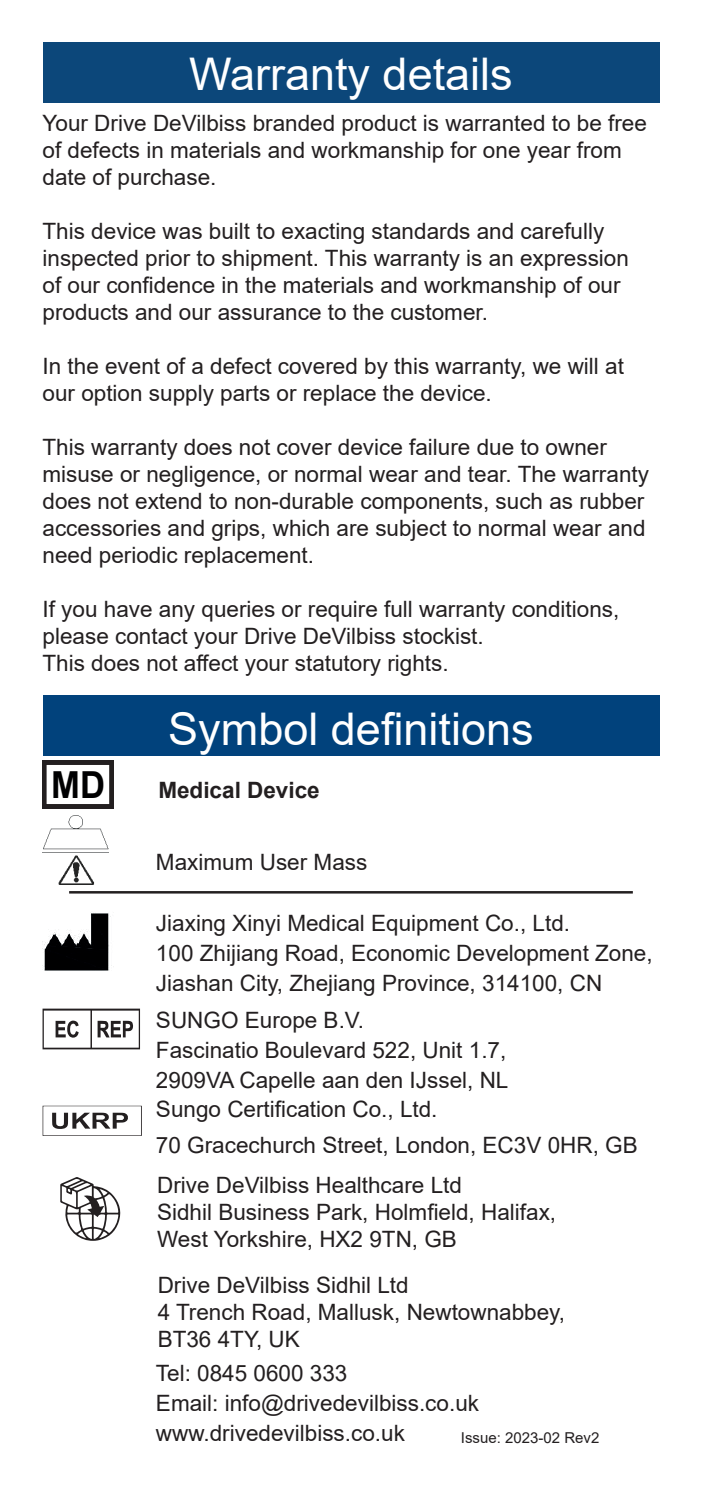
<style>
.page{position:relative;width:702px;height:1489px;background:#fff}
.page>*{position:absolute;margin:0;border:0;box-sizing:border-box;transform-origin:0 0}
.t1{font:45px "Arial";color:#fff}
.t2{font:700 37.25px "Arial";color:#000001;scale:.93 1}
.t3{font:22.5px/27px "Arial";color:#231f20}
.t4{font:700 22.5px "Arial";color:#231f20}
.t5{font:15px "Arial";color:#231f20}
</style>
<div class="page">
<div style="left:43px;top:43px;width:616px;height:60px;background:#0c477a"></div>
<div style="left:43px;top:694px;width:616px;height:61px;background:#01427c"></div>
<svg style="left:43px;top:760px;width:71px;height:48px"></svg>
<img style="left:43px;top:815px;width:65px;height:69px">
<svg style="left:60px;top:1177px;width:61px;height:63px"></svg>
<img style="left:44px;top:912px;width:68px;height:59px">
<hr style="left:69px;top:891px;width:563px;height:2px;background:#231f20">
<svg style="left:43px;top:1008px;width:97px;height:41px"></svg>
<svg style="left:43px;top:1105px;width:99px;height:30px"></svg>
<h1 class="t1" style="left:189px;top:43px;width:325px">Warranty details</h1>
<p class="t3" style="left:43px;top:109px;width:606px">Your Drive DeVilbiss branded product is warranted to be free of defects in materials and workmanship for one year from date of purchase.</p>
<p class="t3" style="left:43px;top:217px;width:588px">This device was built to exacting standards and carefully inspected prior to shipment. This warranty is an expression of our confidence in the materials and workmanship of our products and our assurance to the customer.</p>
<p class="t3" style="left:43px;top:352px;width:583px">In the event of a defect covered by this warranty, we will at our option supply parts or replace the device.</p>
<p class="t3" style="left:43px;top:433px;width:608px">This warranty does not cover device failure due to owner misuse or negligence, or normal wear and tear. The warranty does not extend to non-durable components, such as rubber accessories and grips, which are subject to normal wear and need periodic replacement.</p>
<p class="t3" style="left:43px;top:595px;width:578px">If you have any queries or require full warranty conditions, please contact your Drive DeVilbiss stockist.<br>This does not affect your statutory rights.</p>
<h1 class="t1" style="left:168px;top:698px;width:367px">Symbol definitions</h1>
<h2 class="t2" style="left:51px;top:758px;width:59px">MD</h2>
<p class="t4" style="left:158px;top:774px;width:163px">Medical Device</p>
<p class="t3" style="left:156px;top:848px;width:213px">Maximum User Mass</p>
<p class="t3" style="left:156px;top:907px;width:498px;line-height:30px">Jiaxing Xinyi Medical Equipment Co., Ltd.<br>100 Zhijiang Road, Economic Development Zone,<br>Jiashan City, Zhejiang Province, 314100, CN</p>
<p class="t3" style="left:156px;top:1005px;width:354px;line-height:29.5px">SUNGO Europe B.V.<br>Fascinatio Boulevard 522, Unit 1.7,<br>2909VA Capelle aan den IJssel, NL<br>Sungo Certification Co., Ltd.</p>
<p class="t3" style="left:156px;top:1131px;width:483px">70 Gracechurch Street, London, EC3V 0HR, GB</p>
<p class="t3" style="left:157px;top:1171px;width:400px">Drive DeVilbiss Healthcare Ltd<br>Sidhil Business Park, Holmfield, Halifax,<br>West Yorkshire, HX2 9TN, GB</p>
<p class="t3" style="left:158px;top:1270px;width:409px">Drive DeVilbiss Sidhil Ltd<br>4 Trench Road, Mallusk, Newtownabbey,<br>BT36 4TY, UK</p>
<p class="t3" style="left:156px;top:1357px;width:324px;line-height:30px">Tel: 0845 0600 333<br>Email: info@drivedevilbiss.co.uk www.drivedevilbiss.co.uk</p>
<p class="t5" style="left:461px;top:1426px;width:140px">Issue: 2023-02 Rev2</p>
</div>
